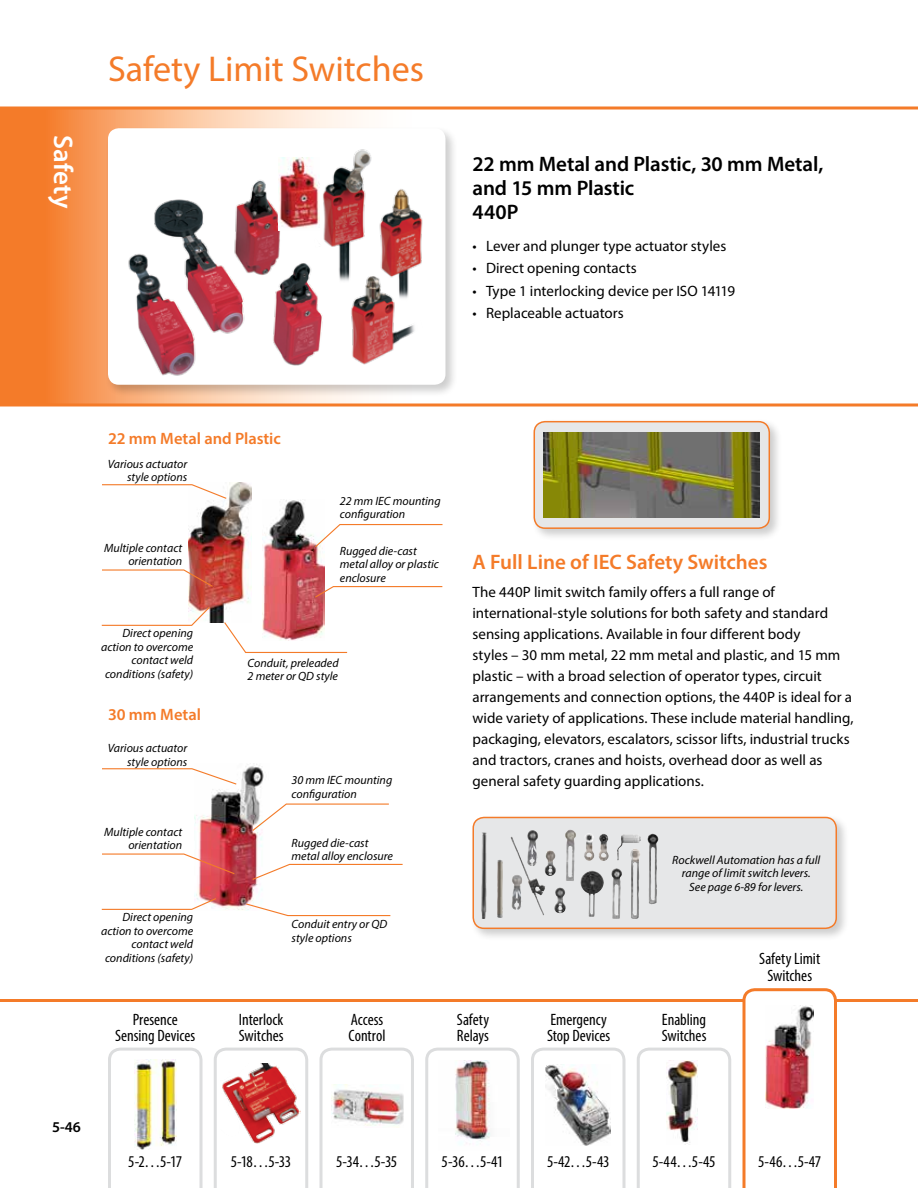
<style>
.page{position:relative;width:918px;height:1188px;background:#fff}
.page>*{position:absolute;margin:0;border:0;box-sizing:border-box;transform-origin:0 0}
.t1{font:36px "Myriad Pro";color:#f47b29}
.t2{font:600 27px "Myriad Pro";letter-spacing:.005em;color:#fff}
.t3{font:600 21px/24px "Myriad Pro";letter-spacing:-.01em;color:#000}
.t4{font:600 21px "Myriad Pro";color:#f47b29}
.t5{font:condensed 16.5px/16.5px "Myriad Pro";color:#000}
.t6{font:600 16.5px "Myriad Pro";letter-spacing:-.005em;color:#f47b29}
.t7{font:15px/21px "Myriad Pro";color:#000}
.t8{font:600 15px "Myriad Pro";color:#000}
.t9{font:italic 12px/13.5px "Myriad Pro";color:#000}
</style>
<div class="page">
<svg style="left:0;top:110px;width:472px;height:294px"></svg>
<hr style="left:0;top:404px;width:918px;height:2px;background:#f47b29">
<svg style="left:0;top:106px;width:918px;height:4px;background:#f69858"></svg>
<hr style="left:0;top:999px;width:918px;height:3px;background:#f47b29">
<svg style="left:108px;top:1048px;width:94px;height:140px"></svg>
<svg style="left:214px;top:1048px;width:94px;height:140px"></svg>
<svg style="left:531px;top:1048px;width:95px;height:140px"></svg>
<svg style="left:637px;top:1048px;width:94px;height:140px"></svg>
<svg style="left:743px;top:988px;width:94px;height:200px"></svg>
<img style="left:766px;top:1005px;width:47px;height:104px">
<img style="left:546px;top:1064px;width:64px;height:81px">
<img style="left:666px;top:1060px;width:31px;height:84px">
<img style="left:134px;top:1059px;width:43px;height:90px">
<img style="left:220px;top:1064px;width:80px;height:81px">
<svg style="left:425px;top:1048px;width:95px;height:140px"></svg>
<img style="left:438px;top:1061px;width:71px;height:89px">
<svg style="left:319px;top:1048px;width:95px;height:140px"></svg>
<img style="left:332px;top:1085px;width:72px;height:42px">
<div style="left:530px;top:418px;width:253px;height:124px;background:#000;opacity:.2"></div>
<div style="left:534px;top:422px;width:235px;height:106px;background:#e6e7e8;border-radius:11px"></div>
<div style="left:534px;top:421px;width:236px;height:108px;border:2px solid #f47b29;border-radius:11px"></div>
<div style="left:469px;top:814px;width:381px;height:128px;background:#000;opacity:.2"></div>
<div style="left:473px;top:817px;width:363px;height:111px;background:#e6e7e8;border-radius:11px"></div>
<div style="left:473px;top:817px;width:364px;height:112px;border:2px solid #f47b29;border-radius:11px"></div>
<img style="left:194px;top:764px;width:70px;height:145px">
<div style="left:105px;top:125px;width:353px;height:272px;background:#000;opacity:.2"></div>
<div style="left:108px;top:128px;width:338px;height:257px;background:#fff;border-radius:11px"></div>
<img style="left:128px;top:149px;width:295px;height:227px">
<img style="left:278px;top:158px;width:41px;height:72px">
<img style="left:188px;top:482px;width:63px;height:132px">
<img style="left:262px;top:500px;width:62px;height:114px">
<div style="left:307px;top:514px;width:144px;height:42px;background:#fff"></div>
<svg style="left:314px;top:524px;width:129px;height:25px"></svg>
<div style="left:244px;top:794px;width:153px;height:45px;background:#fff"></div>
<svg style="left:251px;top:803px;width:138px;height:29px"></svg>
<div style="left:245px;top:854px;width:166px;height:35px;background:#fff"></div>
<svg style="left:251px;top:863px;width:152px;height:18px"></svg>
<div style="left:238px;top:895px;width:161px;height:31px;background:#fff"></div>
<svg style="left:245px;top:903px;width:146px;height:14px"></svg>
<div style="left:307px;top:576px;width:144px;height:30px;background:#fff"></div>
<svg style="left:314px;top:585px;width:129px;height:14px"></svg>
<div style="left:216px;top:614px;width:139px;height:49px;background:#fff;opacity:.75"></div>
<svg style="left:223px;top:621px;width:125px;height:33px"></svg>
<div style="left:94px;top:599px;width:124px;height:37px;background:#fff"></div>
<svg style="left:101px;top:606px;width:110px;height:20px"></svg>
<div style="left:94px;top:890px;width:130px;height:30px;background:#fff"></div>
<svg style="left:101px;top:897px;width:116px;height:13px"></svg>
<div style="left:94px;top:475px;width:141px;height:33px;background:#fff"></div>
<svg style="left:102px;top:484px;width:125px;height:15px"></svg>
<div style="left:94px;top:759px;width:150px;height:34px;background:#fff"></div>
<svg style="left:102px;top:768px;width:135px;height:17px"></svg>
<div style="left:94px;top:560px;width:127px;height:35px;background:#fff;opacity:.75"></div>
<svg style="left:101px;top:569px;width:113px;height:19px"></svg>
<div style="left:94px;top:844px;width:149px;height:39px;background:#fff;opacity:.75"></div>
<svg style="left:101px;top:853px;width:135px;height:22px"></svg>
<img style="left:481px;top:830px;width:115px;height:89px">
<img style="left:544px;top:433px;width:216px;height:84px">
<h2 class="t2" style="left:80px;top:135px;width:75px;rotate:90deg">Safety</h2>
<h1 class="t1" style="left:108px;top:47px;width:318px">Safety Limit Switches</h1>
<h3 class="t3" style="left:472px;top:151px;width:352px">22 mm Metal and Plastic, 30 mm Metal, and 15 mm Plastic<br>440P</h3>
<p class="t7" style="left:472px;top:235px;width:255px">• Lever and plunger type actuator styles</p>
<p class="t7" style="left:472px;top:257px;width:166px">• Direct opening contacts</p>
<p class="t7" style="left:472px;top:280px;width:264px">• Type 1 interlocking device per ISO 14119</p>
<p class="t7" style="left:472px;top:302px;width:153px">• Replaceable actuators</p>
<p class="t6" style="left:108px;top:428px;width:174px">22 mm Metal and Plastic</p>
<p class="t9" style="left:108px;top:457px;width:81px;text-align:right">Various actuator style options</p>
<p class="t9" style="left:104px;top:541px;width:80px;text-align:right">Multiple contact orientation</p>
<p class="t9" style="left:101px;top:626px;width:94px;text-align:right">Direct opening action to overcome contact weld conditions (safety)</p>
<p class="t6" style="left:108px;top:704px;width:94px">30 mm Metal</p>
<p class="t9" style="left:108px;top:741px;width:81px;text-align:right">Various actuator style options</p>
<p class="t9" style="left:104px;top:825px;width:80px;text-align:right">Multiple contact orientation</p>
<p class="t9" style="left:101px;top:910px;width:94px;text-align:right">Direct opening action to overcome contact weld conditions (safety)</p>
<p class="t5" style="left:115px;top:1011px;width:82px;text-align:center">Presence<br>Sensing Devices</p>
<p class="t9" style="left:340px;top:494px;width:102px">22 mm IEC mounting configuration</p>
<p class="t9" style="left:340px;top:544px;width:101px">Rugged die-cast metal alloy or plastic enclosure</p>
<p class="t9" style="left:248px;top:656px;width:93px">Conduit, preleaded<br>2 meter or QD style</p>
<p class="t9" style="left:292px;top:773px;width:102px">30 mm IEC mounting configuration</p>
<p class="t9" style="left:292px;top:836px;width:103px">Rugged die-cast metal alloy enclosure</p>
<p class="t9" style="left:292px;top:917px;width:97px">Conduit entry or QD style options</p>
<p class="t5" style="left:239px;top:1011px;width:46px">Interlock<br>Switches</p>
<p class="t5" style="left:349px;top:1011px;width:38px">Access<br>Control</p>
<h3 class="t4" style="left:472px;top:549px;width:297px">A Full Line of IEC Safety Switches</h3>
<p class="t7" style="left:472px;top:581px;width:383px">The 440P limit switch family offers a full range of international-style solutions for both safety and standard sensing applications. Available in four different body<br>styles – 30 mm metal, 22 mm metal and plastic, and 15 mm plastic – with a broad selection of operator types, circuit arrangements and connection options, the 440P is ideal for a wide variety of applications. These include material handling, packaging, elevators, escalators, scissor lifts, industrial trucks and tractors, cranes and hoists, overhead door as well as general safety guarding applications.</p>
<p class="t9" style="left:672px;top:853px;width:150px;text-align:center">Rockwell Automation has a full range of limit switch levers.<br>See page 6-89 for levers.</p>
<p class="t5" style="left:457px;top:1011px;width:34px">Safety<br>Relays</p>
<p class="t5" style="left:547px;top:1011px;width:65px">Emergency<br>Stop Devices</p>
<p class="t5" style="left:662px;top:1011px;width:46px">Enabling<br>Switches</p>
<p class="t5" style="left:759px;top:950px;width:62px;text-align:center">Safety Limit<br>Switches</p>
<p class="t8" style="left:52px;top:1117px;width:30px">5-46</p>
<p class="t5" style="left:231px;top:1153px;width:62px">5-18…5-33</p>
<p class="t5" style="left:336px;top:1153px;width:63px">5-34…5-35</p>
<p class="t5" style="left:442px;top:1153px;width:63px">5-36…5-41</p>
<p class="t5" style="left:128px;top:1153px;width:55px">5-2…5-17</p>
<p class="t5" style="left:547px;top:1153px;width:64px">5-42…5-43</p>
<p class="t5" style="left:652px;top:1153px;width:65px">5-44…5-45</p>
<p class="t5" style="left:758px;top:1153px;width:65px">5-46…5-47</p>
</div>
